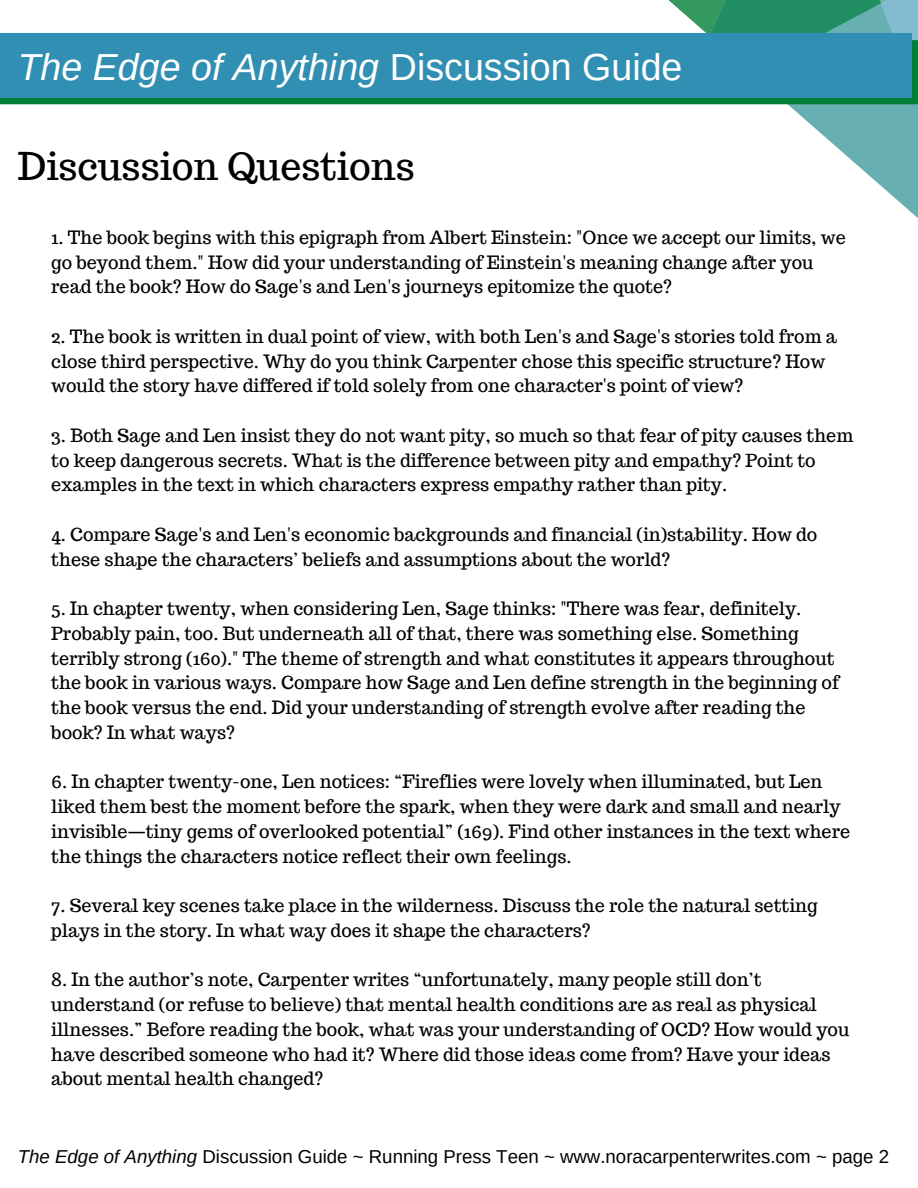
<style>
.page{position:relative;width:918px;height:1188px;background:#fff}
.page>*{position:absolute;margin:0;border:0;box-sizing:border-box;transform-origin:0 0}
.t1{font:italic 37.65px "Arimo";color:#fff}
.t2{font:37.5px "Trocchi";color:#000}
.t3{font:18.6px "Arimo";color:#000}
.t4{font:18px/24.8px "Trocchi";color:#000}
.s1{font-style:normal}
.s2{font-family:"Noto Sans Gurmukhi"}
.s3{font-style:italic}
</style>
<div class="page">
<svg style="left:523px;top:0;width:395px;height:218px"></svg>
<div style="left:0;top:40px;width:918px;height:64px;background:#008037"></div>
<div style="left:0;top:33px;width:912px;height:65px;background:#308fb2"></div>
<p class="t1" style="left:18px;top:46px;width:666px">The Edge of Anything <span class="s1">Discussion Guide</span></p>
<p class="t2" style="left:18px;top:142px;width:399px">Discussion Questions</p>
<p class="t4" style="left:51px;top:225px;width:796px">1. The book begins with this epigraph from Albert Einstein: "Once we accept our limits, we go beyond them." How did your understanding of Einstein's meaning change after you read the book? How do Sage's and Len's journeys epitomize the quote?</p>
<p class="t4" style="left:51px;top:324px;width:787px">2. The book is written in dual point of view, with both Len's and Sage's stories told from a close third perspective. Why do you think Carpenter chose this specific structure? How would the story have differed if told solely from one character's point of view?</p>
<p class="t4" style="left:51px;top:423px;width:804px">3. Both Sage and Len insist they do not want pity, so much so that fear of pity causes them to keep dangerous secrets. What is the difference between pity and empathy? Point to examples in the text in which characters express empathy rather than pity.</p>
<p class="t4" style="left:51px;top:522px;width:768px">4. Compare Sage's and Len's economic backgrounds and financial (in)stability. How do these shape the characters’ beliefs and assumptions about the world?</p>
<p class="t4" style="left:51px;top:596px;width:789px">5. In chapter twenty, when considering Len, Sage thinks: "There was fear, definitely.<br>Probably pain, too. But underneath all of that, there was something else. Something terribly strong (160)." The theme of strength and what constitutes it appears throughout the book in various ways. Compare how Sage and Len define strength in the beginning of the book versus the end. Did your understanding of strength evolve after reading the book? In what ways?</p>
<p class="t4" style="left:51px;top:769px;width:800px">6. In chapter twenty-one, Len notices: “Fireflies were lovely when illuminated, but Len liked them best the moment before the spark, when they were dark and small and nearly invisible<span class="s2">—</span>tiny gems of overlooked potential” (169). Find other instances in the text where the things the characters notice reflect their own feelings.</p>
<p class="t4" style="left:51px;top:893px;width:768px">7. Several key scenes take place in the wilderness. Discuss the role the natural setting plays in the story. In what way does it shape the characters?</p>
<p class="t4" style="left:51px;top:967px;width:800px">8. In the author’s note, Carpenter writes “unfortunately, many people still don’t understand (or refuse to believe) that mental health conditions are as real as physical illnesses.” Before reading the book, what was your understanding of OCD? How would you have described someone who had it? Where did those ideas come from? Have your ideas about mental health changed?</p>
<p class="t3" style="left:18px;top:1146px;width:873px"><span class="s3">The Edge of Anything</span> Discussion Guide ~ Running Press Teen ~ www.noracarpenterwrites.com ~ page 2</p>
</div>
